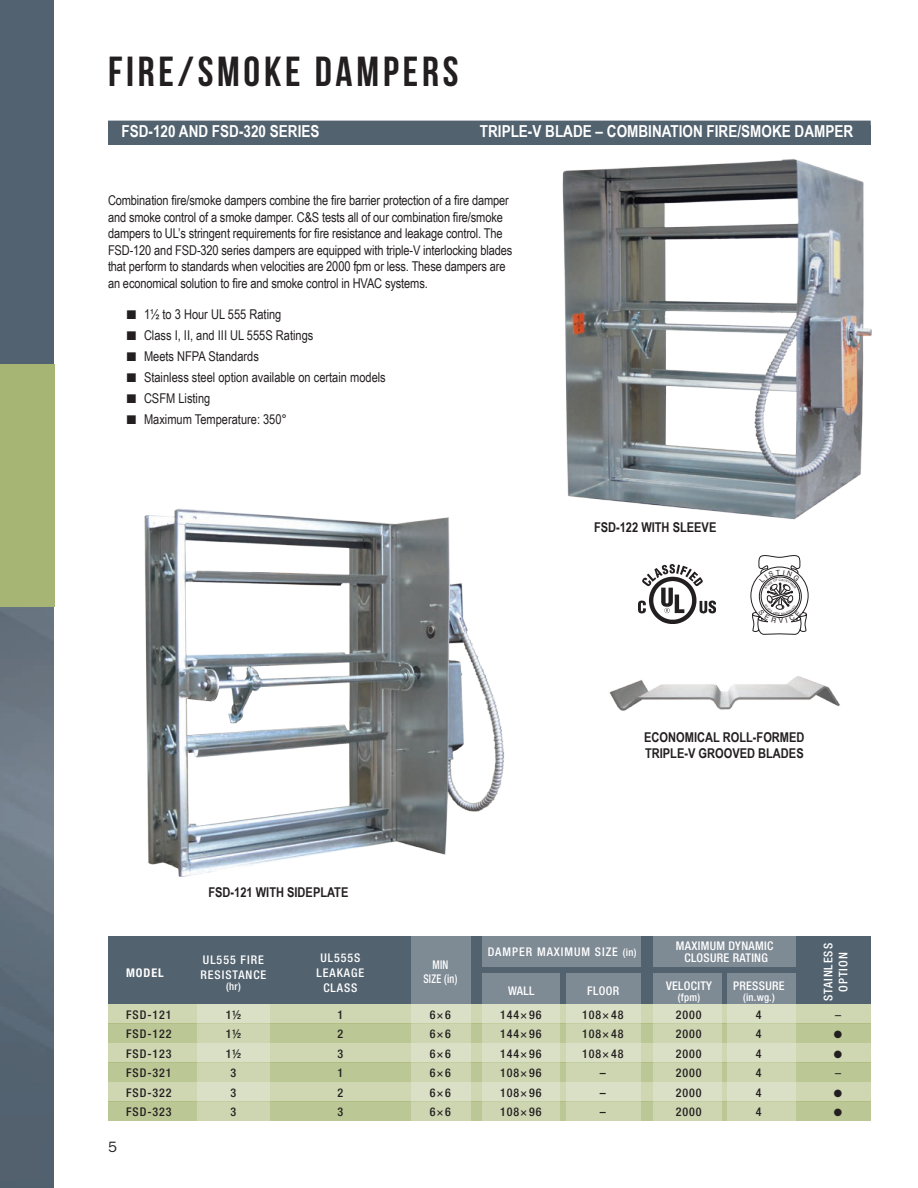
<style>
.page{position:relative;width:918px;height:1188px;background:#fff}
.page>*{position:absolute;margin:0;border:0;box-sizing:border-box;transform-origin:0 0}
.page_header{font:700 42px "Bebas Neue";letter-spacing:.09em;color:#231f20}
.product_header{font:700 16.5px "Arial Narrow";color:#fff}
.t1{font:15px "ITC Franklin Gothic Std";color:#231f20}
.Copy{font:13.5px/16.5px "Arial Narrow";letter-spacing:-.01em;color:#231f20}
.Copy-2{font:700 13.5px "Arial Narrow";color:#231f20}
.product-title{font:700 13.5px "Arial Narrow";color:#231f20}
.t2{font:500 condensed 12px/19.5px "Helvetica Neue LT Std";letter-spacing:.075em;color:#231f20;text-align:justify}
.t3{font:500 condensed 12px/15px "Helvetica Neue LT Std";letter-spacing:.08em;color:#fff;text-align:center}
.t4{font:500 condensed 12px/12px "Helvetica Neue LT Std";letter-spacing:.025em;color:#fff;text-align:center}
.t5{font:500 condensed 12px/13.5px "Helvetica Neue LT Std";letter-spacing:.025em;color:#fff;text-align:center;scale:.85 1}
.t6{font:700 condensed 12px "Helvetica Neue LT Std";letter-spacing:.075em;color:#fff}
.t7{font:12px "Helvetica Neue LT Std";color:#231f20}
.t8{font:500 condensed 10.5px "Helvetica Neue LT Std";letter-spacing:.025em;color:#fff}
.s1{font-size:10.5px}
</style>
<div class="page">
<img style="left:0;top:0;width:54px;height:1188px">
<div style="left:108px;top:125px;width:763px;height:20px;background:#52626f"></div>
<div style="left:108px;top:121px;width:763px;height:21px;background:#52626f"></div>
<img style="left:562px;top:159px;width:310px;height:361px">
<img style="left:144px;top:508px;width:360px;height:369px">
<div style="left:108px;top:937px;width:763px;height:67px;background:#52626f"></div>
<div style="left:108px;top:1004px;width:763px;height:20px;background:#ced6b2"></div>
<div style="left:108px;top:1024px;width:763px;height:19px;background:#bcc796"></div>
<div style="left:108px;top:1043px;width:763px;height:20px;background:#ced6b2"></div>
<div style="left:108px;top:1063px;width:763px;height:19px;background:#bcc796"></div>
<div style="left:108px;top:1082px;width:763px;height:20px;background:#ced6b2"></div>
<div style="left:108px;top:1102px;width:763px;height:19px;background:#bcc796"></div>
<div style="left:482px;top:937px;width:159px;height:30px;background:#7e8a94"></div>
<div style="left:198px;top:1004px;width:72px;height:117px;background:linear-gradient(to right,#d3dabb,#d3dabb)"></div>
<svg style="left:566px;top:973px;width:75px;height:148px;background:#c1c9b2"></svg>
<svg style="left:483px;top:973px;width:77px;height:148px;background:#c1c9b2"></svg>
<div style="left:653px;top:937px;width:143px;height:30px;background:#7e8a94"></div>
<svg style="left:653px;top:973px;width:68px;height:148px;background:#c1c9b2"></svg>
<svg style="left:727px;top:973px;width:69px;height:148px;background:#c1c9b2"></svg>
<svg style="left:411px;top:937px;width:59px;height:184px;background:#b4bcac"></svg>
<img style="left:609px;top:676px;width:231px;height:35px">
<img style="left:639px;top:565px;width:76px;height:59px">
<div style="left:0;top:364px;width:54px;height:244px;background:#a6b574"></div>
<svg style="left:750px;top:555px;width:59px;height:80px"></svg>
<p class="page_header" style="left:108px;top:48px;width:352px">FIRE/SMOKE DAMPERS</p>
<p class="product_header" style="left:122px;top:119px;width:199px">FSD-120 AND FSD-320 SERIES</p>
<p class="product_header" style="left:480px;top:119px;width:375px">TRIPLE-V BLADE – COMBINATION FIRE/SMOKE DAMPER</p>
<p class="Copy" style="left:108px;top:192px;width:406px">Combination fire/smoke dampers combine the fire barrier protection of a fire damper and smoke control of a smoke damper. C&amp;S tests all of our combination fire/smoke dampers to UL’s stringent requirements for fire resistance and leakage control. The FSD-120 and FSD-320 series dampers are equipped with triple-V interlocking blades that perform to standards when velocities are 2000 fpm or less. These dampers are an economical solution to fire and smoke control in HVAC systems.</p>
<p class="Copy" style="left:144px;top:306px;width:139px">1½ to 3 Hour UL 555 Rating</p>
<p class="Copy" style="left:144px;top:327px;width:171px">Class I, II, and III UL 555S Ratings</p>
<p class="Copy" style="left:144px;top:348px;width:116px">Meets NFPA Standards</p>
<p class="Copy" style="left:144px;top:369px;width:243px">Stainless steel option available on certain models</p>
<p class="Copy" style="left:144px;top:390px;width:68px">CSFM Listing</p>
<p class="Copy" style="left:144px;top:411px;width:145px">Maximum Temperature: 350°</p>
<p class="product-title" style="left:208px;top:882px;width:142px">FSD-121 WITH SIDEPLATE</p>
<p class="product-title" style="left:594px;top:517px;width:124px">FSD-122 WITH SLEEVE</p>
<p class="Copy-2" style="left:644px;top:727px;width:162px">ECONOMICAL ROLL-FORMED</p>
<p class="Copy-2" style="left:645px;top:743px;width:160px">TRIPLE-V GROOVED BLADES</p>
<p class="t6" style="left:126px;top:965px;width:39px">MODEL</p>
<p class="t1" style="left:108px;top:1138px;width:10px">5</p>
<p class="t2" style="left:126px;top:1005px;width:47px">FSD-121<br>FSD-122<br>FSD-123<br>FSD-321<br>FSD-322<br>FSD-323</p>
<p class="t3" style="left:488px;top:944px;width:150px">DAMPER MAXIMUM SIZE <span class="s1">(in)</span></p>
<p class="t4" style="left:676px;top:939px;width:99px">MAXIMUM DYNAMIC<br>CLOSURE RATING</p>
<p class="t3" style="left:317px;top:950px;width:49px">UL555S<br>LEAKAGE<br>CLASS</p>
<p class="t3" style="left:821px;top:1001px;width:60px;rotate:-90deg">STAINLESS<br>OPTION</p>
<p class="t7" style="left:835px;top:1007px;width:7px">–</p>
<p class="t3" style="left:200px;top:952px;width:67px;text-align:left">UL555 FIRE<br>RESISTANCE</p>
<p class="t8" style="left:226px;top:980px;width:16px">(hr)</p>
<p class="t5" style="left:423px;top:958px;width:42px">MIN<br>SIZE (in)</p>
<p class="t4" style="left:733px;top:980px;width:53px">PRESSURE</p>
<p class="t8" style="left:743px;top:991px;width:33px">(in.wg.)</p>
<p class="t4" style="left:666px;top:980px;width:47px">VELOCITY</p>
<p class="t8" style="left:678px;top:991px;width:24px">(fpm)</p>
<p class="t3" style="left:508px;top:983px;width:28px">WALL</p>
<p class="t3" style="left:587px;top:983px;width:33px">FLOOR</p>
<p class="t2" style="left:338px;top:1004px;width:7px">1<br>2<br>3<br>1<br>2<br>3</p>
<p class="t2" style="left:226px;top:1005px;width:17px;text-align:center">1½<br>1½<br>1½<br>3<br>3<br>3</p>
<p class="t2" style="left:676px;top:1005px;width:27px">2000<br>2000<br>2000<br>2000<br>2000<br>2000</p>
<p class="t2" style="left:756px;top:1005px;width:7px">4<br>4<br>4<br>4<br>4<br>4</p>
<p class="t2" style="left:430px;top:1005px;width:23px">6×6<br>6×6<br>6×6<br>6×6<br>6×6<br>6×6</p>
<p class="t2" style="left:582px;top:1005px;width:43px;text-align:center">108×48<br>108×48<br>108×48 –<br>–<br>–</p>
<p class="t2" style="left:500px;top:1005px;width:43px">144×96<br>144×96<br>144×96<br>108×96<br>108×96<br>108×96</p>
<p class="t7" style="left:835px;top:1066px;width:7px">–</p>
</div>
